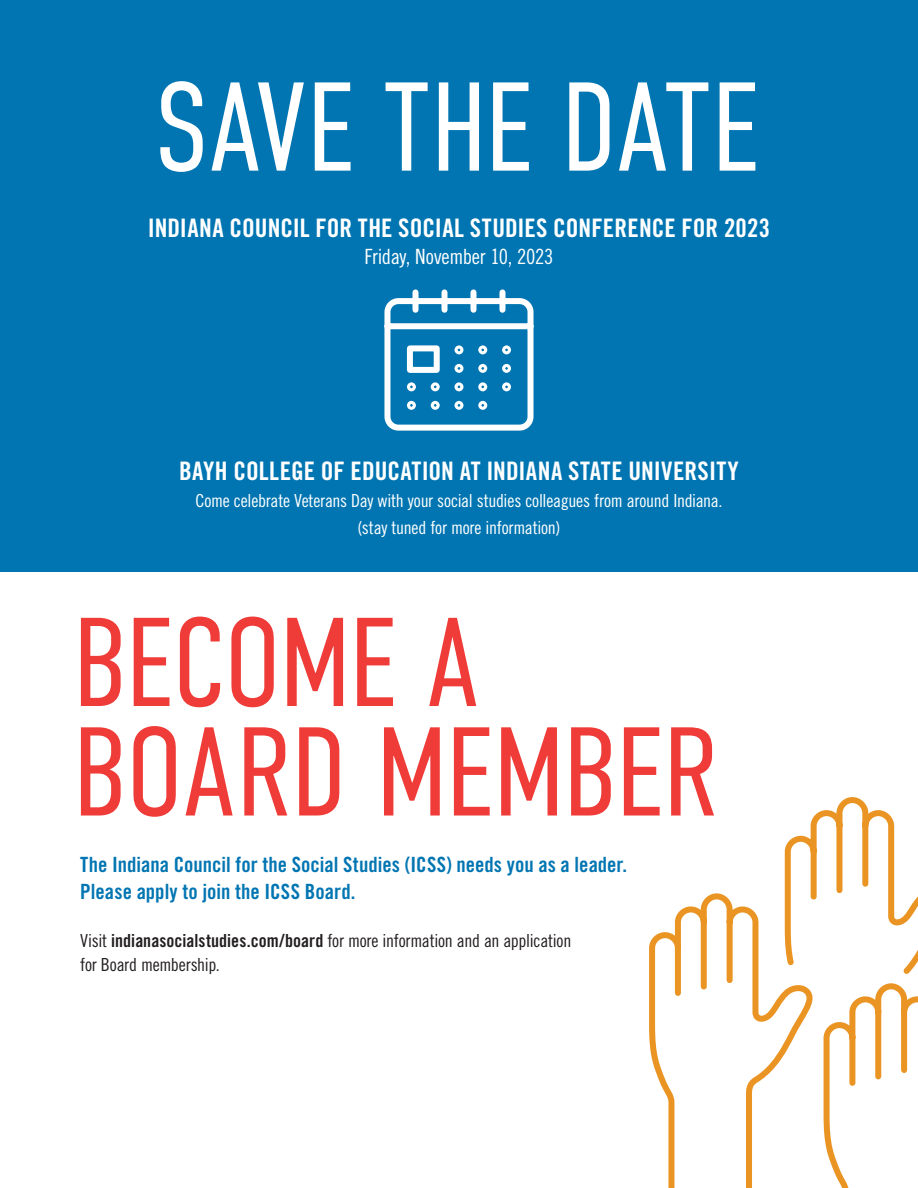
<style>
.page{position:relative;width:918px;height:1188px;background:#fff}
.page>*{position:absolute;margin:0;border:0;box-sizing:border-box;transform-origin:0 0}
.t1{font:300 126px "DIN Condensed";letter-spacing:-.02em;color:#ef3c38}
.t2{font:300 126px "DIN Condensed";letter-spacing:-.02em;color:#fff}
.Body{font:25.5px "Trade Gothic LT Std Bd Cn 20";color:#fff}
.Body-2{font:21px "Trade Gothic LT Std Bd Cn 20";color:#0175b2}
.Body-3{font:21px "Trade Gothic LT Std Cn 18";letter-spacing:-.015em;color:#fff}
.Body-4{font:18px "Trade Gothic LT Std Cn 18";letter-spacing:-.015em;color:#fff}
.Body-5{font:18px "Trade Gothic LT Std Cn 18";letter-spacing:-.015em;color:#231f20}
.s1{font-family:"Trade Gothic LT Std Bd Cn 20"}
</style>
<div class="page">
<div style="left:0;top:0;width:918px;height:571px;background:#0175b2"></div>
<svg style="left:384px;top:289px;width:150px;height:142px"></svg>
<svg style="left:649px;top:797px;width:269px;height:391px"></svg>
<p class="t2" style="left:154px;top:57px;width:607px">SAVE THE DATE</p>
<p class="Body" style="left:148px;top:212px;width:624px">INDIANA COUNCIL FOR THE SOCIAL STUDIES CONFERENCE FOR 2023</p>
<p class="Body-3" style="left:364px;top:244px;width:191px">Friday, November 10, 2023</p>
<p class="Body" style="left:179px;top:455px;width:561px">BAYH COLLEGE OF EDUCATION AT INDIANA STATE UNIVERSITY</p>
<p class="Body-4" style="left:196px;top:489px;width:528px">Come celebrate Veterans Day with your social studies colleagues from around Indiana.</p>
<p class="Body-4" style="left:358px;top:516px;width:204px">(stay tuned for more information)</p>
<p class="t1" style="left:72px;top:592px;width:410px">BECOME A</p>
<p class="t1" style="left:72px;top:702px;width:648px">BOARD MEMBER</p>
<p class="Body-2" style="left:80px;top:851px;width:548px">The Indiana Council for the Social Studies (ICSS) needs you as a leader.</p>
<p class="Body-2" style="left:80px;top:878px;width:277px">Please apply to join the ICSS Board.</p>
<p class="Body-5" style="left:80px;top:930px;width:493px">Visit <span class="s1">indianasocialstudies.com/board</span> for more information and an application</p>
<p class="Body-5" style="left:80px;top:954px;width:141px">for Board membership.</p>
</div>
